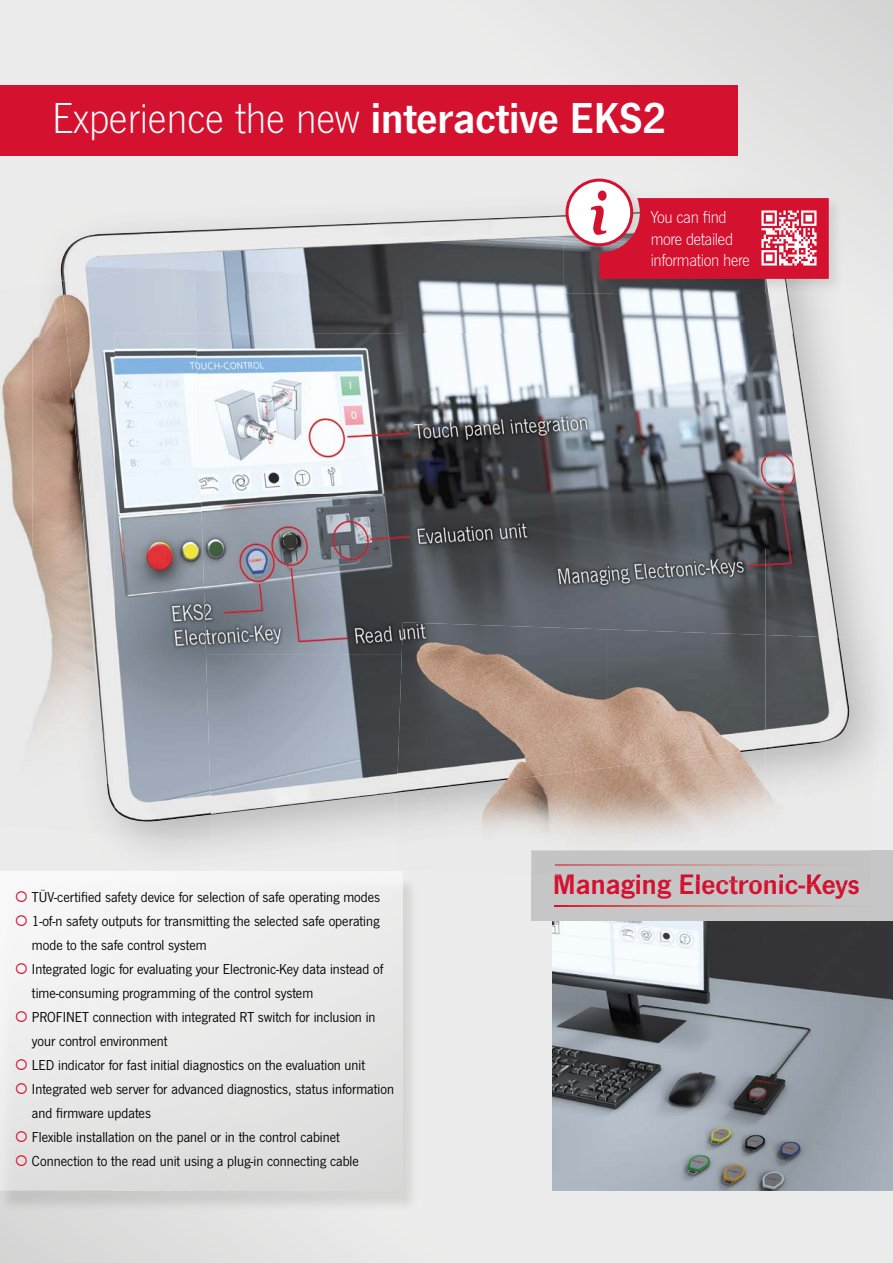
<style>
.page{position:relative;width:893px;height:1263px;background:#fff}
.page>*{position:absolute;margin:0;border:0;box-sizing:border-box;transform-origin:0 0}
.t1{font:300 45px "News Got";color:#fff}
.t2{font:30px "News Got Dem";color:#d51130}
.t3{font:300 18px/21.6px "News Got";letter-spacing:-.02em;color:#fff}
.t4{font:15px/24px "News Got";color:#000}
.s1{font-family:"News Got Dem";font-weight:400}
.s2{color:#d51130}
</style>
<div class="page">
<div style="left:419px;top:910px;width:134px;height:262px;background:#ececec"></div>
<div style="left:0;top:0;width:10px;height:285px;background:#ececec"></div>
<div style="left:10px;top:0;width:54px;height:285px;background:#ececec"></div>
<img style="left:64px;top:0;width:647px;height:179px">
<div style="left:711px;top:0;width:54px;height:176px;background:#e1e1e0"></div>
<div style="left:32px;top:179px;width:159px;height:102px;background:#ececec"></div>
<img style="left:614px;top:293px;width:180px;height:41px">
<img style="left:765px;top:334px;width:74px;height:301px">
<img style="left:61px;top:215px;width:502px;height:79px">
<img style="left:563px;top:293px;width:51px;height:41px">
<img style="left:196px;top:294px;width:367px;height:40px">
<img style="left:199px;top:334px;width:411px;height:160px">
<img style="left:610px;top:334px;width:155px;height:295px">
<img style="left:211px;top:494px;width:192px;height:160px">
<img style="left:403px;top:494px;width:207px;height:135px">
<img style="left:211px;top:654px;width:186px;height:161px">
<div style="left:0;top:85px;width:737px;height:70px;background:#d51130"></div>
<img style="left:553px;top:921px;width:339px;height:270px">
<svg style="left:892px;top:1191px;width:1px;height:21px"></svg>
<img style="left:892px;top:921px;width:1px;height:270px">
<svg style="left:403px;top:876px;width:16px;height:1px"></svg>
<img style="left:115px;top:872px;width:288px;height:319px">
<img style="left:115px;top:876px;width:288px;height:1px">
<div style="left:531px;top:851px;width:362px;height:70px;background:#c6c6c6"></div>
<svg style="left:555px;top:905px;width:294px;height:2px"></svg>
<img style="left:563px;top:176px;width:280px;height:3px">
<div style="left:563px;top:179px;width:202px;height:29px;background:#e9e9e9"></div>
<img style="left:765px;top:279px;width:23px;height:14px">
<img style="left:563px;top:208px;width:202px;height:85px">
<div style="left:567px;top:180px;width:65px;height:65px;background:#fff;border-radius:50%"></div>
<div style="left:566px;top:179px;width:67px;height:67px;border:3px solid #d51130;border-radius:50%"></div>
<div style="left:598px;top:190px;width:9px;height:11px;background:#d51130;border-radius:50%"></div>
<svg style="left:591px;top:198px;width:238px;height:81px;background:#d83a53"></svg>
<div style="left:394px;top:859px;width:137px;height:15px;background:#eaeaea"></div>
<img style="left:395px;top:749px;width:370px;height:110px">
<img style="left:765px;top:635px;width:87px;height:114px">
<img style="left:397px;top:622px;width:211px;height:171px">
<img style="left:607px;top:629px;width:158px;height:139px">
<img style="left:531px;top:851px;width:300px;height:15px">
<img style="left:555px;top:874px;width:304px;height:12px">
<img style="left:555px;top:864px;width:276px;height:1px">
<svg style="left:0;top:254px;width:13px;height:2px"></svg>
<img style="left:0;top:285px;width:32px;height:395px">
<img style="left:32px;top:281px;width:37px;height:453px">
<div style="left:32px;top:734px;width:83px;height:100px;background:#eae9e9"></div>
<img style="left:69px;top:361px;width:46px;height:449px">
<img style="left:62px;top:261px;width:134px;height:100px">
<img style="left:115px;top:431px;width:96px;height:391px">
<img style="left:115px;top:334px;width:84px;height:98px">
<h1 class="t1" style="left:52px;top:94px;width:616px">Experience the new <span class="s1">interactive EKS2</span></h1>
<p class="t3" style="left:651px;top:206px;width:101px">You can find more detailed information here</p>
<p class="t4" style="left:15px;top:885px;width:367px"><span class="s2">○</span> TÜV-certified safety device for selection of safe operating modes</p>
<p class="t4" style="left:32px;top:909px;width:349px;text-indent:-17px"><span class="s2">○</span> 1-of-n safety outputs for transmitting the selected safe operating mode to the safe control system</p>
<p class="t4" style="left:32px;top:957px;width:353px;text-indent:-17px"><span class="s2">○</span> Integrated logic for evaluating your Electronic-Key data instead of time-consuming programming of the control system</p>
<p class="t4" style="left:32px;top:1005px;width:345px;text-indent:-17px"><span class="s2">○</span> PROFINET connection with integrated RT switch for inclusion in your control environment</p>
<p class="t4" style="left:15px;top:1053px;width:352px"><span class="s2">○</span> LED indicator for fast initial diagnostics on the evaluation unit</p>
<p class="t4" style="left:32px;top:1077px;width:363px;text-indent:-17px"><span class="s2">○</span> Integrated web server for advanced diagnostics, status information and firmware updates</p>
<p class="t4" style="left:15px;top:1125px;width:326px"><span class="s2">○</span> Flexible installation on the panel or in the control cabinet</p>
<p class="t4" style="left:15px;top:1149px;width:346px"><span class="s2">○</span> Connection to the read unit using a plug-in connecting cable</p>
<h2 class="t2" style="left:553px;top:867px;width:308px">Managing Electronic-Keys</h2>
</div>
